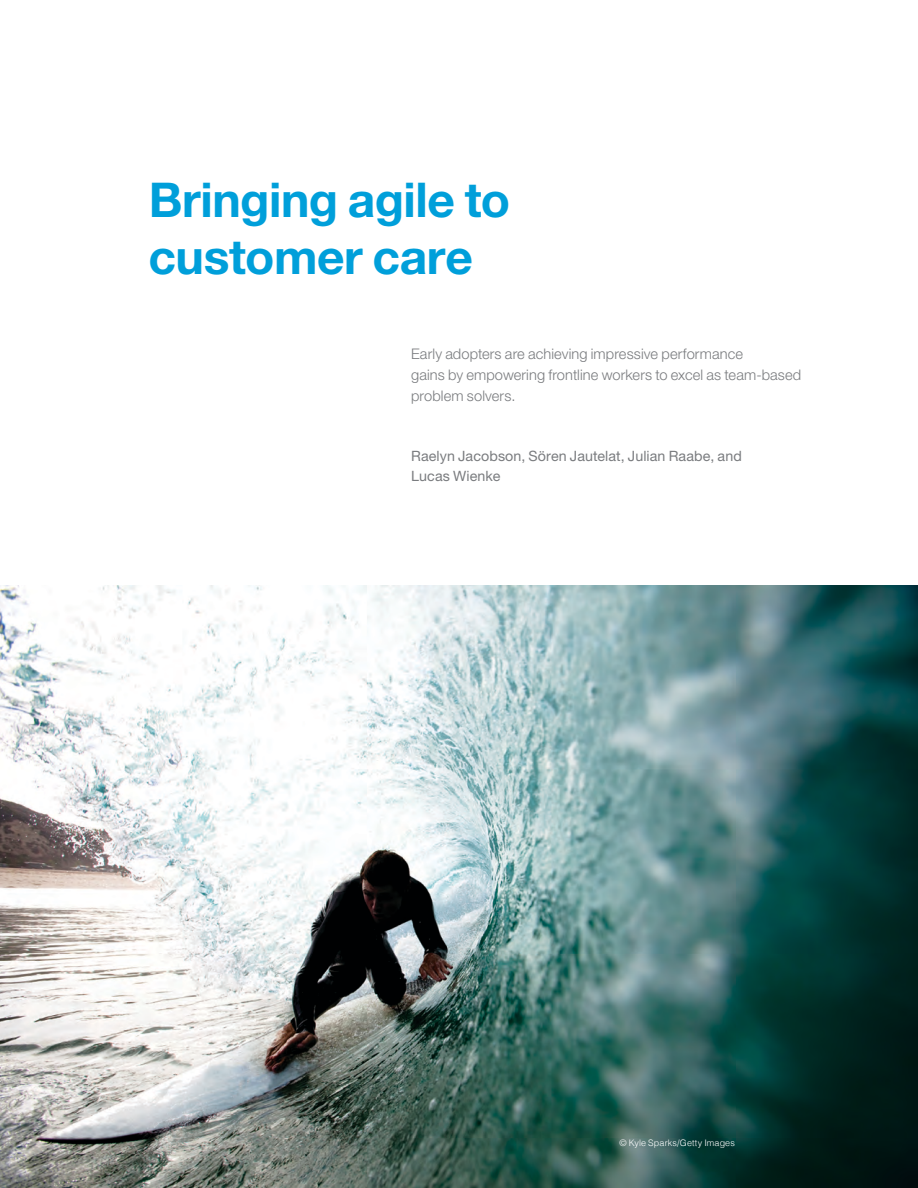
<style>
.page{position:relative;width:918px;height:1188px;background:#fff}
.page>*{position:absolute;margin:0;border:0;box-sizing:border-box;transform-origin:0 0}
.Article_title_45{font:700 48px/57px "Helvetica Neue LT Std";letter-spacing:-.01em;color:#009fda}
.Dek{font:300 14.7px/21px "Helvetica Neue LT Std";letter-spacing:.01em;color:#7a7c7f}
.Author_names_opener{font:14.25px/19.5px "Helvetica Neue LT Std";letter-spacing:.01em;color:#7a7c7f}
.Sidebar_body_text{font:300 9px "Helvetica";letter-spacing:.015em;color:#fff}
</style>
<div class="page">
<img style="left:0;top:585px;width:918px;height:603px">
<h2 class="Article_title_45" style="left:149px;top:171px;width:363px">Bringing agile to customer care</h2>
<h4 class="Dek" style="left:411px;top:343px;width:392px">Early adopters are achieving impressive performance<br>gains by empowering frontline workers to excel as team-based problem solvers.</h4>
<h4 class="Author_names_opener" style="left:411px;top:446px;width:332px">Raelyn Jacobson, Sören Jautelat, Julian Raabe, and<br>Lucas Wienke</h4>
<p class="Sidebar_body_text" style="left:620px;top:1135px;width:117px">© Kyle Sparks/Getty Images</p>
</div>
